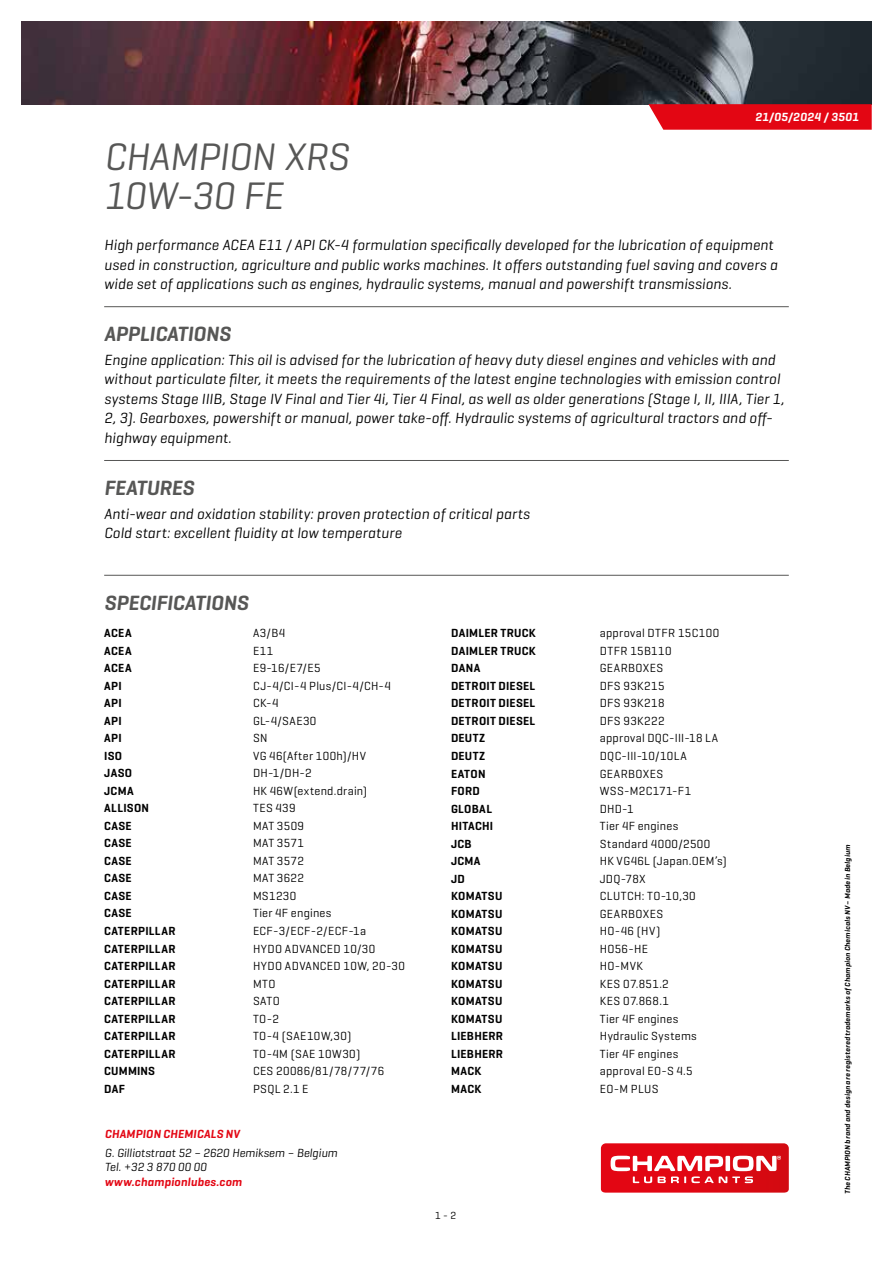
<style>
.page{position:relative;width:893px;height:1263px;background:#fff}
.page>*{position:absolute;margin:0;border:0;box-sizing:border-box;transform-origin:0 0}
.t1{font:italic 39px/39px "Geogrotesque";letter-spacing:-.005em;color:#575756}
.t2{font:italic 600 21px "Geogrotesque";letter-spacing:-.005em;color:#575756}
.t3{font:italic 15px/19.5px "Geogrotesque";letter-spacing:.01em;color:#000}
.t4{font:12px "Geogrotesque";letter-spacing:.03em;color:#000}
.t5{font:600 12px "Geogrotesque";letter-spacing:.025em;color:#000}
.t6{font:italic 12px/14.4px "Geogrotesque";color:#000}
.t7{font:italic 600 12px "Geogrotesque";letter-spacing:.015em;color:#e30613}
.t8{font:italic 600 12px "Geogrotesque";letter-spacing:.03em;color:#fff}
.t9{font:10.5px "Geogrotesque";color:#000}
.t10{font:italic 600 7.5px "Geogrotesque";letter-spacing:.025em;color:#000}
</style>
<div class="page">
<svg style="left:601px;top:1143px;width:188px;height:49px;background:#e43740"></svg>
<img style="left:21px;top:21px;width:851px;height:83px">
<svg style="left:648px;top:104px;width:224px;height:26px;background:#e3121e"></svg>
<hr style="left:104px;top:306px;width:685px;height:1px;background:#575756">
<hr style="left:104px;top:460px;width:685px;height:1px;background:#575756">
<hr style="left:104px;top:575px;width:685px;height:1px;background:#575756">
<p class="t8" style="left:755px;top:110px;width:105px">21/05/2024 / 3501</p>
<h1 class="t1" style="left:104px;top:136px;width:247px">CHAMPION XRS<br>10W-30 FE</h1>
<p class="t3" style="left:104px;top:235px;width:675px">High performance ACEA E11 / API CK-4 formulation specifically developed for the lubrication of equipment used in construction, agriculture and public works machines. It offers outstanding fuel saving and covers a wide set of applications such as engines, hydraulic systems, manual and powershift transmissions.</p>
<h2 class="t2" style="left:104px;top:321px;width:128px">APPLICATIONS</h2>
<p class="t3" style="left:104px;top:349px;width:682px">Engine application: This oil is advised for the lubrication of heavy duty diesel engines and vehicles with and without particulate filter, it meets the requirements of the latest engine technologies with emission control systems Stage IIIB, Stage IV Final and Tier 4i, Tier 4 Final, as well as older generations (Stage I, II, IIIA, Tier 1, 2, 3). Gearboxes, powershift or manual, power take-off. Hydraulic systems of agricultural tractors and off&shy;highway equipment.</p>
<h2 class="t2" style="left:104px;top:475px;width:91px">FEATURES</h2>
<p class="t3" style="left:104px;top:503px;width:427px">Anti-wear and oxidation stability: proven protection of critical parts<br>Cold start: excellent fluidity at low temperature</p>
<h2 class="t2" style="left:104px;top:589px;width:146px">SPECIFICATIONS</h2>
<p class="t5" style="left:104px;top:626px;width:29px">ACEA</p>
<p class="t4" style="left:253px;top:626px;width:34px">A3/B4</p>
<p class="t5" style="left:104px;top:643px;width:29px">ACEA</p>
<p class="t4" style="left:253px;top:643px;width:22px">E11</p>
<p class="t5" style="left:104px;top:661px;width:29px">ACEA</p>
<p class="t4" style="left:253px;top:661px;width:69px">E9-16/E7/E5</p>
<p class="t5" style="left:104px;top:678px;width:19px">API</p>
<p class="t4" style="left:253px;top:678px;width:140px">CJ-4/CI-4 Plus/CI-4/CH-4</p>
<p class="t5" style="left:104px;top:696px;width:19px">API</p>
<p class="t4" style="left:253px;top:696px;width:27px">CK-4</p>
<p class="t5" style="left:104px;top:713px;width:19px">API</p>
<p class="t4" style="left:253px;top:713px;width:65px">GL-4/SAE30</p>
<p class="t5" style="left:104px;top:731px;width:19px">API</p>
<p class="t4" style="left:253px;top:731px;width:16px">SN</p>
<p class="t5" style="left:104px;top:748px;width:19px">ISO</p>
<p class="t4" style="left:253px;top:748px;width:115px">VG 46(After 100h)/HV</p>
<p class="t5" style="left:104px;top:766px;width:29px">JASO</p>
<p class="t4" style="left:253px;top:766px;width:60px">DH-1/DH-2</p>
<p class="t5" style="left:104px;top:783px;width:31px">JCMA</p>
<p class="t4" style="left:253px;top:783px;width:116px">HK 46W(extend.drain)</p>
<p class="t5" style="left:104px;top:801px;width:46px">ALLISON</p>
<p class="t4" style="left:253px;top:801px;width:44px">TES 439</p>
<p class="t5" style="left:104px;top:818px;width:29px">CASE</p>
<p class="t4" style="left:253px;top:818px;width:53px">MAT 3509</p>
<p class="t5" style="left:104px;top:836px;width:29px">CASE</p>
<p class="t4" style="left:253px;top:836px;width:53px">MAT 3571</p>
<p class="t5" style="left:104px;top:853px;width:29px">CASE</p>
<p class="t4" style="left:253px;top:853px;width:53px">MAT 3572</p>
<p class="t5" style="left:104px;top:871px;width:29px">CASE</p>
<p class="t4" style="left:253px;top:871px;width:53px">MAT 3622</p>
<p class="t5" style="left:104px;top:888px;width:29px">CASE</p>
<p class="t4" style="left:253px;top:888px;width:45px">MS1230</p>
<p class="t5" style="left:104px;top:906px;width:29px">CASE</p>
<p class="t4" style="left:253px;top:906px;width:80px">Tier 4F engines</p>
<p class="t5" style="left:104px;top:923px;width:73px">CATERPILLAR</p>
<p class="t4" style="left:253px;top:923px;width:115px">ECF-3/ECF-2/ECF-1a</p>
<p class="t5" style="left:104px;top:941px;width:73px">CATERPILLAR</p>
<p class="t4" style="left:253px;top:941px;width:124px">HYDO ADVANCED 10/30</p>
<p class="t5" style="left:104px;top:958px;width:73px">CATERPILLAR</p>
<p class="t4" style="left:253px;top:958px;width:153px">HYDO ADVANCED 10W, 20-30</p>
<p class="t5" style="left:104px;top:976px;width:73px">CATERPILLAR</p>
<p class="t4" style="left:253px;top:976px;width:24px">MTO</p>
<p class="t5" style="left:104px;top:993px;width:73px">CATERPILLAR</p>
<p class="t4" style="left:253px;top:993px;width:28px">SATO</p>
<p class="t5" style="left:104px;top:1011px;width:73px">CATERPILLAR</p>
<p class="t4" style="left:253px;top:1011px;width:27px">TO-2</p>
<p class="t5" style="left:104px;top:1028px;width:73px">CATERPILLAR</p>
<p class="t4" style="left:253px;top:1028px;width:100px">TO-4 (SAE10W,30)</p>
<p class="t5" style="left:104px;top:1046px;width:73px">CATERPILLAR</p>
<p class="t4" style="left:253px;top:1046px;width:109px">TO-4M (SAE 10W30)</p>
<p class="t5" style="left:104px;top:1063px;width:52px">CUMMINS</p>
<p class="t4" style="left:253px;top:1063px;width:133px">CES 20086/81/78/77/76</p>
<p class="t5" style="left:104px;top:1081px;width:22px">DAF</p>
<p class="t4" style="left:253px;top:1081px;width:57px">PSQL 2.1 E</p>
<p class="t7" style="left:105px;top:1126px;width:136px">CHAMPION CHEMICALS NV</p>
<p class="t6" style="left:105px;top:1145px;width:234px">G. Gilliotstraat 52 – 2620 Hemiksem – Belgium<br>Tel. +32 3 870 00 00</p>
<p class="t7" style="left:105px;top:1174px;width:139px">www.championlubes.com</p>
<p class="t5" style="left:451px;top:626px;width:86px">DAIMLER TRUCK</p>
<p class="t4" style="left:600px;top:626px;width:121px">approval DTFR 15C100</p>
<p class="t5" style="left:451px;top:643px;width:86px">DAIMLER TRUCK</p>
<p class="t4" style="left:600px;top:643px;width:73px">DTFR 15B110</p>
<p class="t5" style="left:451px;top:661px;width:31px">DANA</p>
<p class="t4" style="left:600px;top:661px;width:65px">GEARBOXES</p>
<p class="t5" style="left:451px;top:678px;width:86px">DETROIT DIESEL</p>
<p class="t4" style="left:600px;top:678px;width:66px">DFS 93K215</p>
<p class="t5" style="left:451px;top:696px;width:86px">DETROIT DIESEL</p>
<p class="t4" style="left:600px;top:696px;width:66px">DFS 93K218</p>
<p class="t5" style="left:451px;top:713px;width:86px">DETROIT DIESEL</p>
<p class="t4" style="left:600px;top:713px;width:66px">DFS 93K222</p>
<p class="t5" style="left:451px;top:731px;width:36px">DEUTZ</p>
<p class="t4" style="left:600px;top:731px;width:120px">approval DQC-III-18 LA</p>
<p class="t5" style="left:451px;top:748px;width:36px">DEUTZ</p>
<p class="t4" style="left:600px;top:748px;width:88px">DQC-III-10/10LA</p>
<p class="t5" style="left:451px;top:766px;width:36px">EATON</p>
<p class="t4" style="left:600px;top:766px;width:65px">GEARBOXES</p>
<p class="t5" style="left:451px;top:783px;width:30px">FORD</p>
<p class="t4" style="left:600px;top:783px;width:93px">WSS-M2C171-F1</p>
<p class="t5" style="left:451px;top:801px;width:43px">GLOBAL</p>
<p class="t4" style="left:600px;top:801px;width:35px">DHD-1</p>
<p class="t5" style="left:451px;top:818px;width:44px">HITACHI</p>
<p class="t4" style="left:600px;top:818px;width:80px">Tier 4F engines</p>
<p class="t5" style="left:451px;top:836px;width:22px">JCB</p>
<p class="t4" style="left:600px;top:836px;width:112px">Standard 4000/2500</p>
<p class="t5" style="left:451px;top:853px;width:31px">JCMA</p>
<p class="t4" style="left:600px;top:853px;width:128px">HK VG46L (Japan.OEM’s)</p>
<p class="t5" style="left:451px;top:871px;width:15px">JD</p>
<p class="t4" style="left:600px;top:871px;width:48px">JDQ-78X</p>
<p class="t5" style="left:451px;top:888px;width:53px">KOMATSU</p>
<p class="t4" style="left:600px;top:888px;width:97px">CLUTCH: TO-10,30</p>
<p class="t5" style="left:451px;top:906px;width:53px">KOMATSU</p>
<p class="t4" style="left:600px;top:906px;width:65px">GEARBOXES</p>
<p class="t5" style="left:451px;top:923px;width:53px">KOMATSU</p>
<p class="t4" style="left:600px;top:923px;width:62px">HO-46 (HV)</p>
<p class="t5" style="left:451px;top:941px;width:53px">KOMATSU</p>
<p class="t4" style="left:600px;top:941px;width:50px">HO56-HE</p>
<p class="t5" style="left:451px;top:958px;width:53px">KOMATSU</p>
<p class="t4" style="left:600px;top:958px;width:45px">HO-MVK</p>
<p class="t5" style="left:451px;top:976px;width:53px">KOMATSU</p>
<p class="t4" style="left:600px;top:976px;width:70px">KES 07.851.2</p>
<p class="t5" style="left:451px;top:993px;width:53px">KOMATSU</p>
<p class="t4" style="left:600px;top:993px;width:70px">KES 07.868.1</p>
<p class="t5" style="left:451px;top:1011px;width:53px">KOMATSU</p>
<p class="t4" style="left:600px;top:1011px;width:80px">Tier 4F engines</p>
<p class="t5" style="left:451px;top:1028px;width:54px">LIEBHERR</p>
<p class="t4" style="left:600px;top:1028px;width:98px">Hydraulic Systems</p>
<p class="t5" style="left:451px;top:1046px;width:54px">LIEBHERR</p>
<p class="t4" style="left:600px;top:1046px;width:80px">Tier 4F engines</p>
<p class="t5" style="left:451px;top:1063px;width:32px">MACK</p>
<p class="t4" style="left:600px;top:1063px;width:94px">approval EO-S 4.5</p>
<p class="t5" style="left:451px;top:1081px;width:32px">MACK</p>
<p class="t4" style="left:600px;top:1081px;width:60px">EO-M PLUS</p>
<p class="t9" style="left:435px;top:1209px;width:23px">1 - 2</p>
<p class="t10" style="left:843px;top:1194px;width:351px;rotate:-90deg">The CHAMPION brand and design are registered trademarks of Champion Chemicals NV – Made in Belgium</p>
</div>
